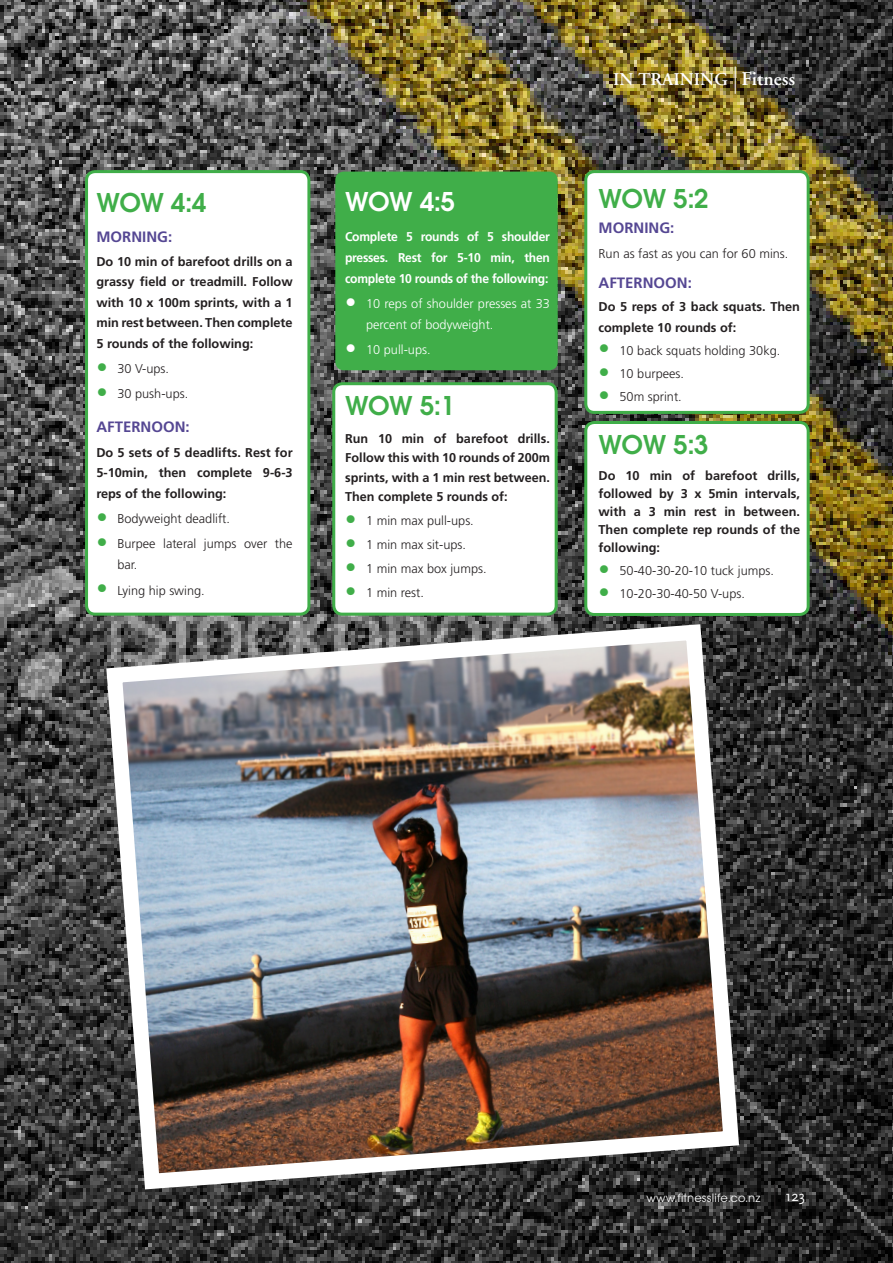
<style>
.page{position:relative;width:893px;height:1263px;background:#fff}
.page>*{position:absolute;margin:0;border:0;box-sizing:border-box;transform-origin:0 0}
.WOW{font:600 28.5px "Avant Garde Gothic Itc T";letter-spacing:-.02em;color:#40ae49}
.WOW-2{font:600 28.5px "Avant Garde Gothic Itc T";color:#fff}
.t1{font:600 18px "Adobe Garamond";color:#fff}
.afternooon{font:700 15px "Frutiger";color:#554793}
.t2{font:15px "Scala Sans";color:#fff}
.Bodytext{font:700 12.75px/20.4px "Frutiger";color:#231f20;text-align:justify}
.tabs{font:300 12.75px/21px "Frutiger";color:#231f20}
.Bodytext-2{font:700 12.75px/21px "Frutiger";letter-spacing:-.02em;color:#fff;text-align:justify;scale:.95 1}
.tabs-2{font:300 12.75px/21px "Frutiger";color:#fff}
.Bodytext-3{font:300 12.75px "Frutiger";color:#231f20}
.t3{font:12.75px "Avant Garde Gothic Itc T";letter-spacing:.01em;color:#fff}
.s1{font-size:22.5px;color:#40ae49}
.s2{font-size:22.5px}
.s3{font-size:19.5px}
</style>
<div class="page">
<img style="left:0;top:0;width:893px;height:1263px">
<div style="left:87px;top:172px;width:222px;height:442px;background:#fff;border-radius:9px"></div>
<div style="left:85px;top:170px;width:225px;height:446px;border:3px solid #40ae49;border-radius:9px"></div>
<div style="left:334px;top:384px;width:222px;height:230px;background:#fff;border-radius:9px"></div>
<div style="left:332px;top:382px;width:226px;height:234px;border:3px solid #40ae49;border-radius:9px"></div>
<div style="left:586px;top:172px;width:222px;height:240px;background:#fff;border-radius:9px"></div>
<div style="left:584px;top:170px;width:226px;height:244px;border:3px solid #40ae49;border-radius:9px"></div>
<div style="left:586px;top:422px;width:222px;height:192px;background:#fff;border-radius:9px"></div>
<div style="left:584px;top:421px;width:226px;height:195px;border:3px solid #40ae49;border-radius:9px"></div>
<div style="left:335px;top:172px;width:223px;height:198px;background:#40ae49;border-radius:9px"></div>
<svg style="left:735px;top:67px;width:1px;height:27px"></svg>
<svg style="left:774px;top:1184px;width:1px;height:27px"></svg>
<img style="left:98px;top:616px;width:649px;height:581px">
<p class="WOW" style="left:96px;top:186px;width:112px">WOW 4:4</p>
<p class="afternooon" style="left:96px;top:228px;width:77px">MORNING:</p>
<p class="Bodytext" style="left:96px;top:251px;width:198px">Do 10 min of barefoot drills on a grassy field or treadmill. Follow with 10 x 100m sprints, with a 1 min rest between. Then complete 5 rounds of the following:</p>
<p class="tabs" style="left:96px;top:358px;width:74px"><span class="s1">•</span> 30 V-ups.</p>
<p class="tabs" style="left:96px;top:383px;width:93px"><span class="s1">•</span> 30 push-ups.</p>
<p class="afternooon" style="left:96px;top:418px;width:95px">AFTERNOON:</p>
<p class="Bodytext" style="left:96px;top:442px;width:198px">Do 5 sets of 5 deadlifts. Rest for 5-10min, then complete 9-6-3 reps of the following:</p>
<p class="tabs" style="left:96px;top:508px;width:135px"><span class="s1">•</span> Bodyweight deadlift.</p>
<p class="tabs" style="left:117px;top:533px;width:177px;text-indent:-21px"><span class="s1">•</span> Burpee lateral jumps over the bar.</p>
<p class="tabs" style="left:96px;top:580px;width:110px"><span class="s1">•</span> Lying hip swing.</p>
<p class="WOW-2" style="left:345px;top:185px;width:112px">WOW 4:5</p>
<p class="Bodytext-2" style="left:345px;top:226px;width:217px">Complete 5 rounds of 5 shoulder presses. Rest for 5-10 min, then complete 10 rounds of the following:</p>
<p class="tabs-2" style="left:366px;top:293px;width:185px;text-indent:-21px"><span class="s2">•</span> 10 reps of shoulder presses at 33 percent of bodyweight.</p>
<p class="tabs-2" style="left:345px;top:339px;width:87px"><span class="s2">•</span> 10 pull-ups.</p>
<p class="WOW" style="left:345px;top:388px;width:112px">WOW 5:1</p>
<p class="Bodytext" style="left:345px;top:428px;width:206px;line-height:19.5px">Run 10 min of barefoot drills.<br>Follow this with 10 rounds of 200m sprints, with a 1 min rest between.<br>Then complete 5 rounds of:</p>
<p class="tabs" style="left:345px;top:510px;width:130px"><span class="s1">•</span> 1 min max pull-ups.</p>
<p class="tabs" style="left:345px;top:534px;width:122px"><span class="s1">•</span> 1 min max sit-ups.</p>
<p class="tabs" style="left:345px;top:558px;width:143px"><span class="s1">•</span> 1 min max box jumps.</p>
<p class="tabs" style="left:345px;top:582px;width:80px"><span class="s1">•</span> 1 min rest.</p>
<p class="t1" style="left:613px;top:69px;width:184px">IN TRAINING <span class="s3">Fitness</span></p>
<p class="WOW" style="left:598px;top:181px;width:112px">WOW 5:2</p>
<p class="afternooon" style="left:598px;top:219px;width:77px">MORNING:</p>
<p class="Bodytext-3" style="left:598px;top:247px;width:191px">Run as fast as you can for 60 mins.</p>
<p class="afternooon" style="left:598px;top:274px;width:95px">AFTERNOON:</p>
<p class="Bodytext" style="left:598px;top:296px;width:203px;line-height:21px">Do 5 reps of 3 back squats. Then complete 10 rounds of:</p>
<p class="tabs" style="left:598px;top:340px;width:183px"><span class="s1">•</span> 10 back squats holding 30kg.</p>
<p class="tabs" style="left:598px;top:363px;width:87px"><span class="s1">•</span> 10 burpees.</p>
<p class="tabs" style="left:598px;top:386px;width:85px"><span class="s1">•</span> 50m sprint.</p>
<p class="WOW" style="left:598px;top:427px;width:112px">WOW 5:3</p>
<p class="Bodytext" style="left:598px;top:467px;width:203px;line-height:18px">Do 10 min of barefoot drills, followed by 3 x 5min intervals, with a 3 min rest in between.<br>Then complete rep rounds of the following:</p>
<p class="tabs" style="left:598px;top:560px;width:177px"><span class="s1">•</span> 50-40-30-20-10 tuck jumps.</p>
<p class="tabs" style="left:598px;top:583px;width:148px"><span class="s1">•</span> 10-20-30-40-50 V-ups.</p>
<p class="t3" style="left:646px;top:1191px;width:116px">www.fitnesslife.co.nz</p>
<p class="t2" style="left:785px;top:1187px;width:21px">123</p>
</div>
